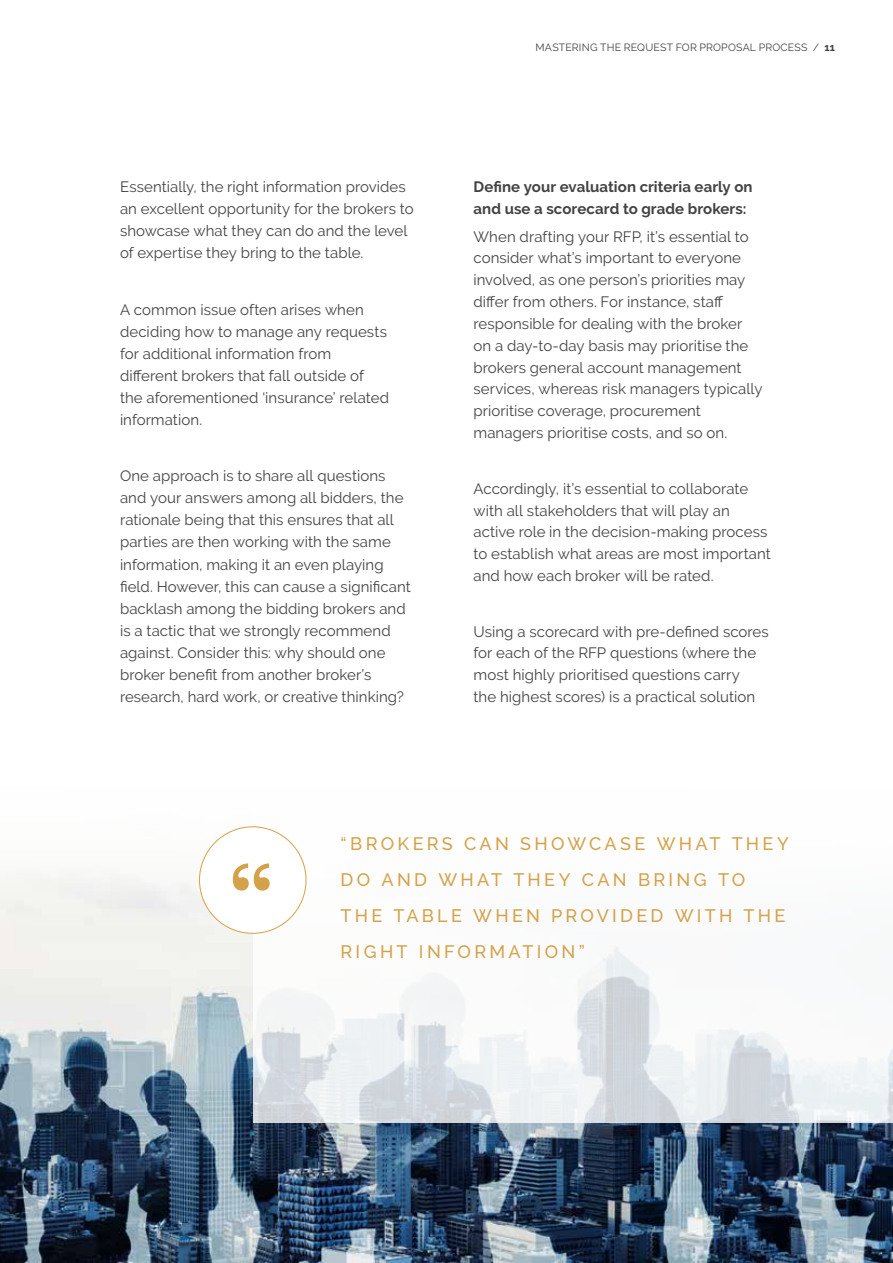
<style>
.page{position:relative;width:893px;height:1263px;background:#fff}
.page>*{position:absolute;margin:0;border:0;box-sizing:border-box;transform-origin:0 0}
.t1{font:700 78px "Baskerville";color:#d4a249}
.t2{font:500 18px/36px "Raleway";letter-spacing:.18em;color:#d4a249}
.t3{font:15px/22px "Raleway";letter-spacing:.005em;color:#424242}
.t4{font:700 15px/21.8px "Raleway";letter-spacing:.005em;color:#424242}
.t5{font:10.5px "Raleway";letter-spacing:.02em;color:#424242}
.s1{font-weight:700}
</style>
<div class="page">
<img style="left:0;top:826px;width:893px;height:437px">
<svg style="left:253px;top:826px;width:640px;height:297px"></svg>
<div style="left:200px;top:827px;width:106px;height:106px;background:#fff;border-radius:50%"></div>
<p class="t3" style="left:120px;top:176px;width:295px">Essentially, the right information provides an excellent opportunity for the brokers to showcase what they can do and the level of expertise they bring to the table.</p>
<p class="t3" style="left:120px;top:298px;width:271px">A common issue often arises when deciding how to manage any requests for additional information from different brokers that fall outside of the aforementioned ‘insurance’ related information.</p>
<p class="t3" style="left:120px;top:465px;width:292px">One approach is to share all questions and your answers among all bidders, the rationale being that this ensures that all parties are then working with the same information, making it an even playing field. However, this can cause a significant backlash among the bidding brokers and is a tactic that we strongly recommend against. Consider this: why should one broker benefit from another broker’s research, hard work, or creative thinking?</p>
<p class="t5" style="left:536px;top:41px;width:301px">MASTERING THE REQUEST FOR PROPOSAL PROCESS / <span class="s1">11</span></p>
<p class="t4" style="left:473px;top:176px;width:281px">Define your evaluation criteria early on and use a scorecard to grade brokers:</p>
<p class="t3" style="left:473px;top:225px;width:290px">When drafting your RFP, it’s essential to consider what’s important to everyone involved, as one person’s priorities may differ from others. For instance, staff responsible for dealing with the broker on a day-to-day basis may prioritise the brokers general account management services, whereas risk managers typically prioritise coverage, procurement managers prioritise costs, and so on.</p>
<p class="t3" style="left:473px;top:477px;width:299px">Accordingly, it’s essential to collaborate with all stakeholders that will play an active role in the decision-making process to establish what areas are most important and how each broker will be rated.</p>
<p class="t3" style="left:473px;top:620px;width:297px">Using a scorecard with pre-defined scores for each of the RFP questions (where the most highly prioritised questions carry<br>the highest scores) is a practical solution</p>
<h1 class="t1" style="left:228px;top:836px;width:48px">“</h1>
<p class="t2" style="left:340px;top:825px;width:450px">“BROKERS CAN SHOWCASE WHAT THEY<br>DO AND WHAT THEY CAN BRING TO<br>THE TABLE WHEN PROVIDED WITH THE<br>RIGHT INFORMATION”</p>
</div>
